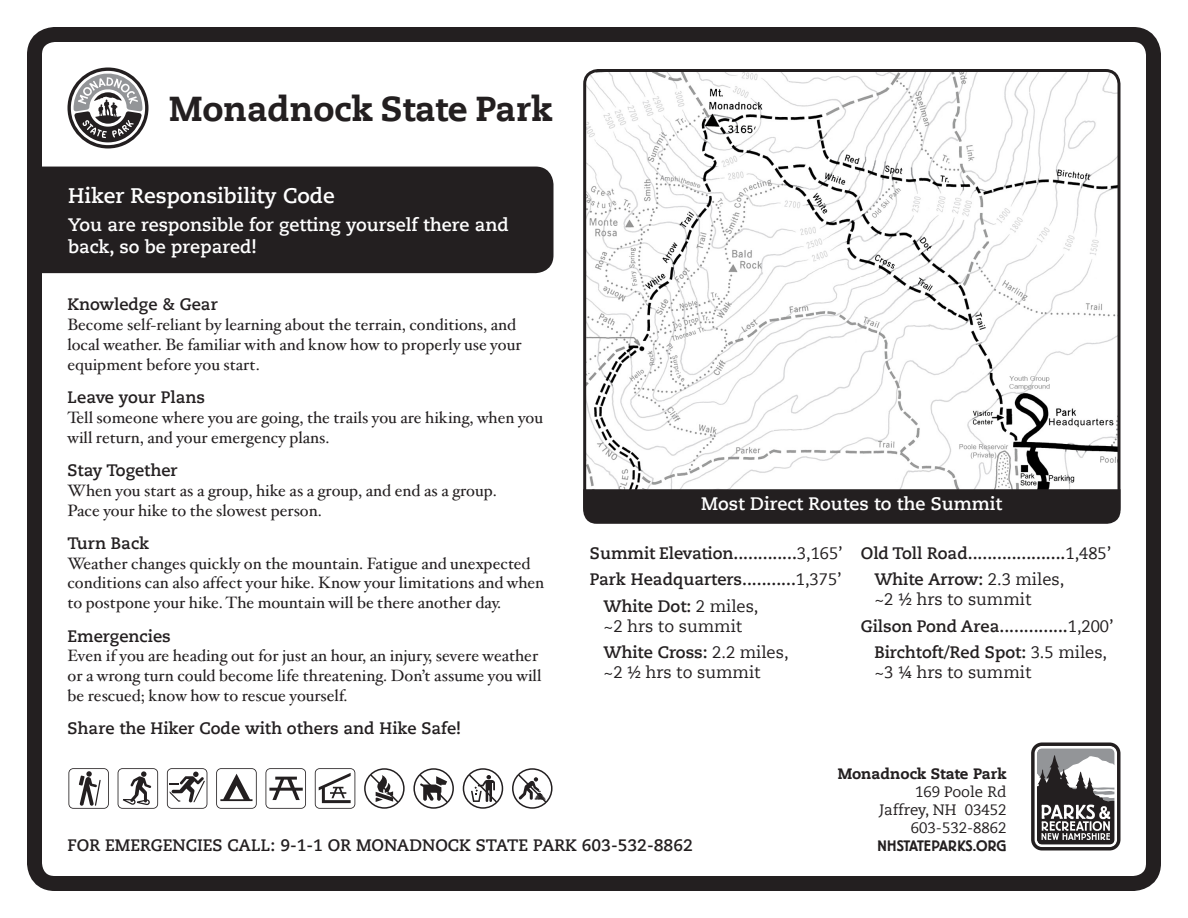
<style>
.page{position:relative;width:1188px;height:918px;background:#fff}
.page>*{position:absolute;margin:0;border:0;box-sizing:border-box;transform-origin:0 0}
.t1{font:800 34.5px "Caecilia LT Std";color:#231f20}
.t2{font:700 21px "Caecilia LT Std";color:#fff}
.t3{font:700 18px/21.6px "Caecilia LT Std";color:#fff}
.t4{font:16.5px/19.8px "Hoefler Txt";color:#231f20}
.t5{font:700 16.5px "Caecilia LT Std";color:#231f20}
.t6{font:16.5px/19.8px "Caecilia LT Std";color:#231f20}
.t7{font:15px "Caecilia LT Std";color:#231f20}
.t8{font:800 15px "Caecilia LT Std";color:#231f20}
.t9{font:500 15px "Berliner Grotesk";color:#231f20}
.s1{font-weight:400}
.s2{font-weight:700}
</style>
<div class="page">
<div style="left:27px;top:27px;width:1134px;height:864px;border:15px solid #231f20;border-radius:20px"></div>
<svg style="left:68px;top:68px;width:80px;height:80px"></svg>
<img style="left:587px;top:70px;width:532px;height:419px">
<div style="left:583px;top:69px;width:537px;height:453px;border:3px solid #231f20;border-radius:14px"></div>
<div style="left:35px;top:167px;width:519px;height:106px;background:#231f20"></div>
<div style="left:583px;top:489px;width:537px;height:35px;background:#231f20"></div>
<svg style="left:1031px;top:742px;width:89px;height:108px"></svg>
<svg style="left:68px;top:768px;width:41px;height:41px"></svg>
<div style="left:69px;top:769px;width:39px;height:39px;background:#fff;border-radius:4px"></div>
<svg style="left:79px;top:771px;width:22px;height:35px"></svg>
<svg style="left:118px;top:768px;width:40px;height:41px"></svg>
<div style="left:118px;top:769px;width:39px;height:39px;background:#fff;border-radius:4px"></div>
<svg style="left:123px;top:771px;width:28px;height:34px"></svg>
<svg style="left:167px;top:768px;width:40px;height:41px"></svg>
<div style="left:168px;top:769px;width:39px;height:39px;background:#fff;border-radius:4px"></div>
<svg style="left:170px;top:772px;width:35px;height:31px"></svg>
<svg style="left:216px;top:768px;width:41px;height:41px"></svg>
<div style="left:217px;top:769px;width:39px;height:39px;background:#fff;border-radius:4px"></div>
<svg style="left:220px;top:774px;width:33px;height:27px"></svg>
<svg style="left:315px;top:768px;width:40px;height:41px"></svg>
<div style="left:316px;top:769px;width:39px;height:39px;background:#fff;border-radius:4px"></div>
<svg style="left:319px;top:773px;width:32px;height:30px"></svg>
<svg style="left:266px;top:768px;width:40px;height:41px"></svg>
<div style="left:266px;top:769px;width:39px;height:39px;background:#fff;border-radius:4px"></div>
<svg style="left:269px;top:777px;width:34px;height:23px"></svg>
<div style="left:364px;top:768px;width:41px;height:41px;border:2px solid #231f20;border-radius:50%"></div>
<svg style="left:369px;top:773px;width:31px;height:31px"></svg>
<div style="left:413px;top:768px;width:41px;height:41px;border:2px solid #231f20;border-radius:50%"></div>
<svg style="left:418px;top:773px;width:31px;height:31px"></svg>
<div style="left:463px;top:768px;width:40px;height:41px;border:2px solid #231f20;border-radius:50%"></div>
<svg style="left:467px;top:773px;width:32px;height:31px"></svg>
<div style="left:512px;top:768px;width:41px;height:41px;border:2px solid #231f20;border-radius:50%"></div>
<svg style="left:517px;top:773px;width:31px;height:31px"></svg>
<p class="t1" style="left:169px;top:88px;width:385px">Monadnock State Park</p>
<p class="t2" style="left:68px;top:183px;width:268px">Hiker Responsibility Code</p>
<p class="t3" style="left:68px;top:215px;width:442px">You are responsible for getting yourself there and back, so be prepared!</p>
<p class="t5" style="left:68px;top:295px;width:152px">Knowledge &amp; Gear</p>
<p class="t4" style="left:68px;top:314px;width:455px">Become self-reliant by learning about the terrain, conditions, and local weather. Be familiar with and know how to properly use your equipment before you start.</p>
<p class="t5" style="left:68px;top:388px;width:139px">Leave your Plans</p>
<p class="t4" style="left:68px;top:407px;width:477px">Tell someone where you are going, the trails you are hiking, when you will return, and your emergency plans.</p>
<p class="t5" style="left:68px;top:460px;width:112px">Stay Together</p>
<p class="t4" style="left:68px;top:480px;width:431px">When you start as a group, hike as a group, and end as a group.<br>Pace your hike to the slowest person.</p>
<p class="t5" style="left:68px;top:533px;width:83px">Turn Back</p>
<p class="t4" style="left:68px;top:553px;width:478px">Weather changes quickly on the mountain. Fatigue and unexpected conditions can also affect your hike. Know your limitations and when to postpone your hike. The mountain will be there another day.</p>
<p class="t5" style="left:68px;top:626px;width:105px">Emergencies</p>
<p class="t4" style="left:68px;top:646px;width:475px">Even if you are heading out for just an hour, an injury, severe weather or a wrong turn could become life threatening. Don’t assume you will be rescued; know how to rescue yourself.</p>
<p class="t5" style="left:68px;top:719px;width:395px">Share the Hiker Code with others and Hike Safe!</p>
<p class="t3" style="left:701px;top:493px;width:303px">Most Direct Routes to the Summit</p>
<p class="t5" style="left:590px;top:543px;width:254px">Summit Elevation.............<span class="s1">3,165’</span></p>
<p class="t5" style="left:590px;top:570px;width:253px">Park Headquarters...........<span class="s1">1,375’</span></p>
<p class="t6" style="left:603px;top:597px;width:157px"><span class="s2">White Dot:</span> 2 miles, ~2 hrs to summit</p>
<p class="t6" style="left:603px;top:643px;width:187px"><span class="s2">White Cross:</span> 2.2 miles, ~2 ½ hrs to summit</p>
<p class="t5" style="left:861px;top:543px;width:252px">Old Toll Road....................<span class="s1">1,485’</span></p>
<p class="t6" style="left:874px;top:570px;width:191px"><span class="s2">White Arrow:</span> 2.3 miles, ~2 ½ hrs to summit</p>
<p class="t5" style="left:861px;top:616px;width:254px">Gilson Pond Area..............<span class="s1">1,200’</span></p>
<p class="t6" style="left:874px;top:643px;width:234px"><span class="s2">Birchtoft/Red Spot:</span> 3.5 miles, ~3 ¼ hrs to summit</p>
<p class="t8" style="left:838px;top:764px;width:170px">Monadnock State Park</p>
<p class="t7" style="left:915px;top:783px;width:93px">169 Poole Rd</p>
<p class="t7" style="left:880px;top:801px;width:129px">Jaffrey, NH 03452</p>
<p class="t7" style="left:911px;top:819px;width:97px">603-532-8862</p>
<p class="t5" style="left:68px;top:835px;width:627px">FOR EMERGENCIES CALL: 9-1-1 OR MONADNOCK STATE PARK 603-532-8862</p>
<p class="t9" style="left:878px;top:837px;width:130px">NHSTATEPARKS.ORG</p>
</div>
